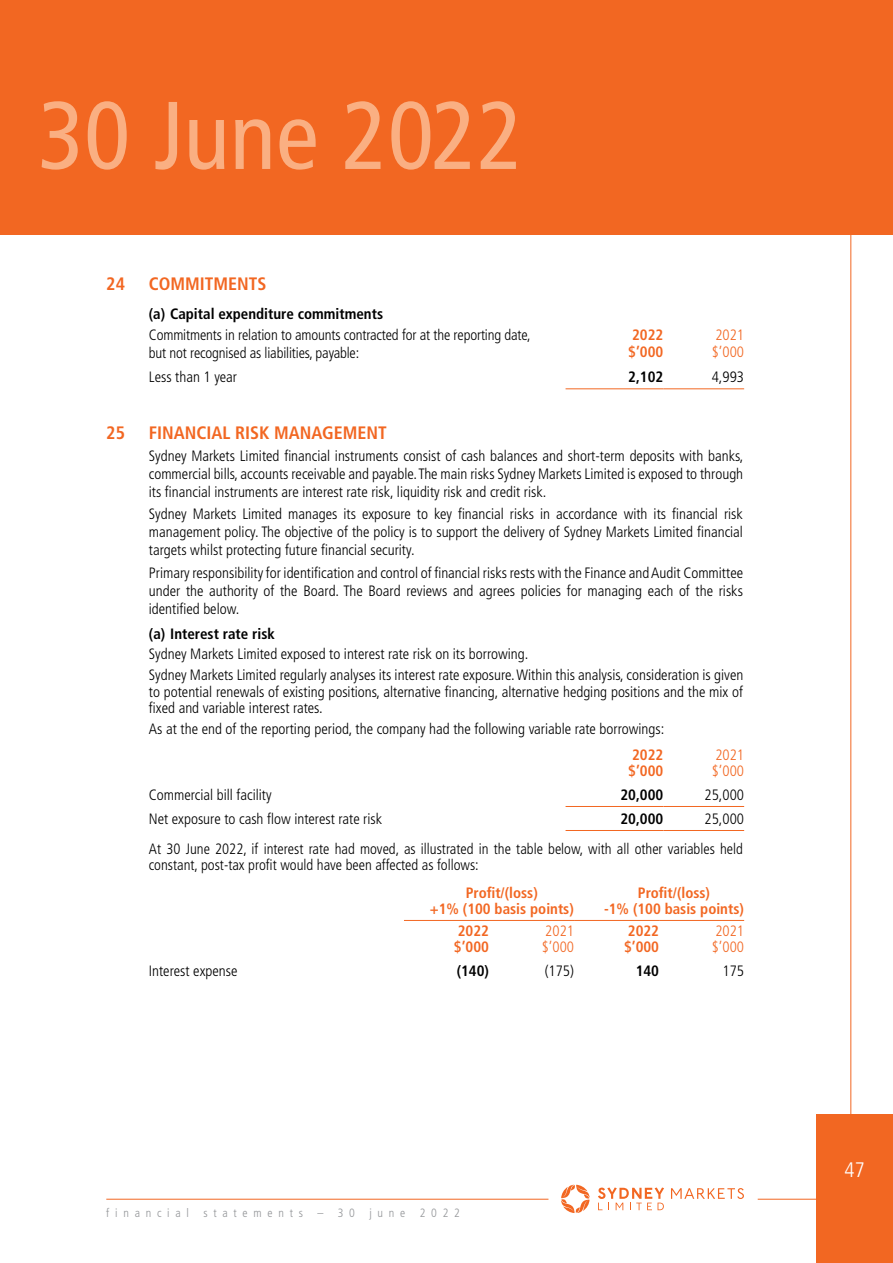
<style>
.page{position:relative;width:893px;height:1263px;background:#fff}
.page>*{position:absolute;margin:0;border:0;box-sizing:border-box;transform-origin:0 0}
.t1{font:condensed 96px "Frutiger";color:#faaf82}
.t2{font:300 condensed 21px "Frutiger";color:#fff}
.t3{font:700 condensed 18px "Frutiger";color:#f26722}
.t4{font:300 condensed 15px/18px "Frutiger";color:#000}
.t5{font:700 condensed 15px/16.5px "Frutiger";color:#f26722}
.t6{font:700 condensed 15px "Frutiger";color:#000}
.t7{font:300 condensed 15px/16.5px "Frutiger";color:#f26722}
.t8{font:300 condensed 12px "Frutiger";letter-spacing:.48em;color:#939598}
</style>
<div class="page">
<hr style="left:106px;top:1199px;width:442px;height:1px;background:#f26722">
<hr style="left:758px;top:1199px;width:68px;height:1px;background:#f26722">
<hr style="left:850px;top:221px;width:1px;height:902px;background:#f26722">
<div style="left:0;top:0;width:893px;height:234px;background:#f26722"></div>
<svg style="left:561px;top:1185px;width:29px;height:28px"></svg>
<svg style="left:671px;top:1188px;width:73px;height:11px"></svg>
<svg style="left:598px;top:1187px;width:66px;height:23px"></svg>
<hr style="left:566px;top:389px;width:97px;height:1px;background:#f26722">
<hr style="left:663px;top:389px;width:81px;height:1px;background:#f26722">
<hr style="left:566px;top:806px;width:97px;height:1px;background:#f26722">
<hr style="left:566px;top:830px;width:97px;height:1px;background:#f26722">
<hr style="left:663px;top:806px;width:81px;height:1px;background:#f26722">
<hr style="left:663px;top:830px;width:81px;height:1px;background:#f26722">
<hr style="left:404px;top:920px;width:85px;height:1px;background:#f26722">
<hr style="left:489px;top:920px;width:85px;height:1px;background:#f26722">
<hr style="left:574px;top:920px;width:85px;height:1px;background:#f26722">
<hr style="left:659px;top:920px;width:85px;height:1px;background:#f26722">
<div style="left:816px;top:1114px;width:77px;height:149px;background:#f26722"></div>
<h1 class="t1" style="left:38px;top:80px;width:487px">30 June 2022</h1>
<p class="t3" style="left:106px;top:273px;width:20px">24</p>
<p class="t3" style="left:149px;top:273px;width:119px">COMMITMENTS</p>
<p class="t6" style="left:149px;top:305px;width:236px">(a) Capital expenditure commitments</p>
<p class="t4" style="left:149px;top:326px;width:383px">Commitments in relation to amounts contracted for at the reporting date, but not recognised as liabilities, payable:</p>
<p class="t5" style="left:628px;top:327px;width:37px">2022 $’000</p>
<p class="t7" style="left:712px;top:327px;width:34px">2021 $’000</p>
<p class="t4" style="left:149px;top:368px;width:90px">Less than 1 year</p>
<p class="t6" style="left:628px;top:368px;width:37px">2,102</p>
<p class="t4" style="left:712px;top:368px;width:34px">4,993</p>
<p class="t3" style="left:106px;top:422px;width:20px">25</p>
<p class="t3" style="left:149px;top:422px;width:239px">FINANCIAL RISK MANAGEMENT</p>
<p class="t4" style="left:149px;top:447px;width:596px;text-align:justify">Sydney Markets Limited financial instruments consist of cash balances and short-term deposits with banks, commercial bills, accounts receivable and payable.The main risks Sydney Markets Limited is exposed to through its financial instruments are interest rate risk, liquidity risk and credit risk.</p>
<p class="t4" style="left:149px;top:505px;width:596px;text-align:justify">Sydney Markets Limited manages its exposure to key financial risks in accordance with its financial risk management policy. The objective of the policy is to support the delivery of Sydney Markets Limited financial targets whilst protecting future financial security.</p>
<p class="t4" style="left:149px;top:564px;width:596px;text-align:justify">Primary responsibility for identification and control of financial risks rests with the Finance andAudit Committee under the authority of the Board. The Board reviews and agrees policies for managing each of the risks identified below.</p>
<p class="t6" style="left:149px;top:624px;width:128px">(a) Interest rate risk</p>
<p class="t4" style="left:149px;top:644px;width:596px;line-height:20.7px">Sydney Markets Limited exposed to interest rate risk on its borrowing.<br>Sydney Markets Limited regularly analyses its interest rate exposure.Within this analysis, consideration is given</p>
<p class="t4" style="left:149px;top:683px;width:596px;line-height:16.5px">to potential renewals of existing positions, alternative financing, alternative hedging positions and the mix of fixed and variable interest rates.</p>
<p class="t4" style="left:149px;top:720px;width:517px">As at the end of the reporting period, the company had the following variable rate borrowings:</p>
<p class="t5" style="left:628px;top:746px;width:37px">2022 $’000</p>
<p class="t7" style="left:712px;top:746px;width:34px">2021 $’000</p>
<p class="t4" style="left:149px;top:786px;width:124px">Commercial bill facility</p>
<p class="t6" style="left:620px;top:786px;width:44px">20,000</p>
<p class="t4" style="left:704px;top:786px;width:41px">25,000</p>
<p class="t4" style="left:149px;top:810px;width:235px">Net exposure to cash flow interest rate risk</p>
<p class="t6" style="left:620px;top:810px;width:44px">20,000</p>
<p class="t4" style="left:149px;top:804px;width:597px;line-height:29.8px;text-align:right">25,000<br>At 30 June 2022, if interest rate had moved, as illustrated in the table below, with all other variables held</p>
<p class="t4" style="left:149px;top:856px;width:331px">constant, post-tax profit would have been affected as follows:</p>
<p class="t5" style="left:430px;top:884px;width:146px;text-align:center">Profit/(loss)<br>+1% (100 basis points)</p>
<p class="t5" style="left:604px;top:884px;width:141px;text-align:center">Profit/(loss)<br>-1% (100 basis points)</p>
<p class="t5" style="left:454px;top:922px;width:37px">2022 $’000</p>
<p class="t7" style="left:542px;top:923px;width:34px">2021 $’000</p>
<p class="t5" style="left:624px;top:922px;width:37px">2022 $’000</p>
<p class="t7" style="left:712px;top:923px;width:34px">2021 $’000</p>
<p class="t4" style="left:149px;top:962px;width:90px">Interest expense</p>
<p class="t6" style="left:457px;top:962px;width:34px">(140)</p>
<p class="t4" style="left:545px;top:962px;width:31px">(175)</p>
<p class="t6" style="left:636px;top:962px;width:25px">140</p>
<p class="t4" style="left:722px;top:962px;width:23px">175</p>
<p class="t8" style="left:106px;top:1206px;width:355px">financial statements – 30 june 2022</p>
<h2 class="t2" style="left:855px;top:1157px;width:12px">3</h2>
<h2 class="t2" style="left:845px;top:1158px;width:22px">47</h2>
</div>
